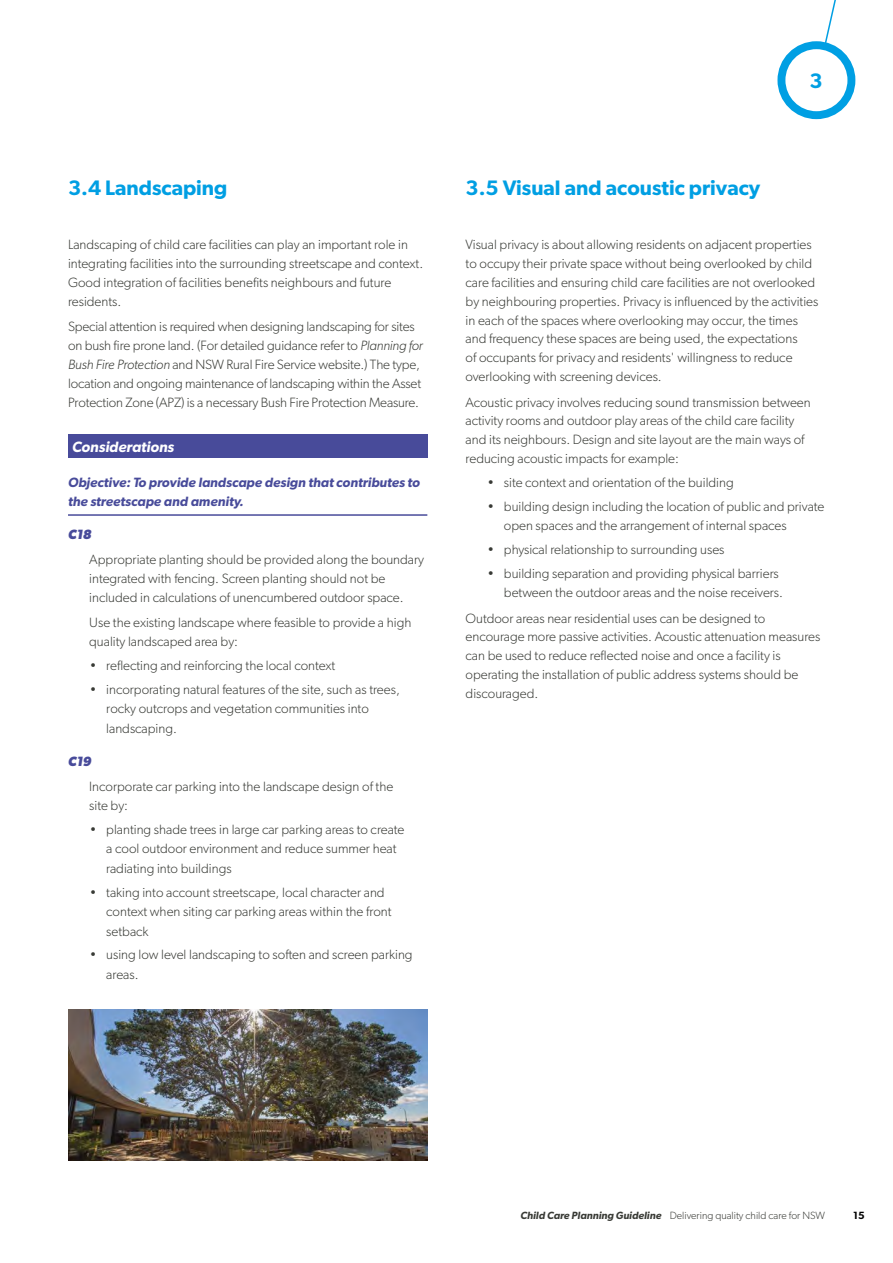
<style>
.page{position:relative;width:893px;height:1263px;background:#fff}
.page>*{position:absolute;margin:0;border:0;box-sizing:border-box;transform-origin:0 0}
.t1{font:600 21px "Gibson";color:#009fe3}
.t2{font:italic 600 15px "Gibson";color:#fff}
.t3{font:300 13.5px/18.9px "Gibson";color:#383a35}
.t4{font:italic 600 13.5px/18.9px "Gibson";color:#484b9a}
.t5{font:italic 700 13.5px "Gibson";color:#484b9a}
.t6{font:300 10.5px "Gibson";color:#383a35}
.t7{font:600 10.5px "Gibson";color:#000}
.s1{font-style:italic}
.s2{font-weight:600;font-style:italic}
</style>
<div class="page">
<svg style="left:825px;top:0;width:12px;height:47px"></svg>
<div style="left:777px;top:41px;width:78px;height:78px;border:8px solid #009fe3;border-radius:50%"></div>
<div style="left:68px;top:435px;width:359px;height:23px;background:#484b9a"></div>
<hr style="left:68px;top:514px;width:359px;height:2px;background:#484b9a">
<img style="left:68px;top:1010px;width:359px;height:151px">
<h1 class="t1" style="left:68px;top:176px;width:161px">3.4 Landscaping</h1>
<h1 class="t1" style="left:466px;top:176px;width:296px">3.5 Visual and acoustic privacy</h1>
<h1 class="t1" style="left:810px;top:68px;width:15px">3</h1>
<p class="t3" style="left:68px;top:235px;width:357px">Landscaping of child care facilities can play an important role in integrating facilities into the surrounding streetscape and context.<br>Good integration of facilities benefits neighbours and future residents.</p>
<p class="t3" style="left:68px;top:317px;width:356px">Special attention is required when designing landscaping for sites on bush fire prone land. (For detailed guidance refer to <span class="s1">Planning for Bush Fire Protection</span> and NSW Rural Fire Service website.) The type, location and ongoing maintenance of landscaping within the Asset Protection Zone (APZ) is a necessary Bush Fire Protection Measure.</p>
<p class="t2" style="left:72px;top:438px;width:103px">Considerations</p>
<p class="t4" style="left:68px;top:472px;width:353px">Objective: To provide landscape design that contributes to the streetscape and amenity.</p>
<p class="t5" style="left:68px;top:526px;width:25px">C18</p>
<p class="t3" style="left:89px;top:550px;width:336px">Appropriate planting should be provided along the boundary integrated with fencing. Screen planting should not be included in calculations of unencumbered outdoor space.</p>
<p class="t3" style="left:89px;top:613px;width:324px">Use the existing landscape where feasible to provide a high quality landscaped area by:</p>
<p class="t3" style="left:90px;top:656px;width:247px">• reflecting and reinforcing the local context</p>
<p class="t3" style="left:106px;top:679px;width:295px;line-height:19.5px;text-indent:-16px">• incorporating natural features of the site, such as trees, rocky outcrops and vegetation communities into landscaping.</p>
<p class="t5" style="left:68px;top:753px;width:25px">C19</p>
<p class="t3" style="left:89px;top:777px;width:306px">Incorporate car parking into the landscape design of the site by:</p>
<p class="t3" style="left:106px;top:819px;width:300px;line-height:19.5px;text-indent:-16px">• planting shade trees in large car parking areas to create a cool outdoor environment and reduce summer heat radiating into buildings</p>
<p class="t3" style="left:106px;top:882px;width:287px;line-height:19.5px;text-indent:-16px">• taking into account streetscape, local character and context when siting car parking areas within the front setback</p>
<p class="t3" style="left:106px;top:945px;width:308px;line-height:19.5px;text-indent:-16px">• using low level landscaping to soften and screen parking areas.</p>
<p class="t3" style="left:466px;top:235px;width:354px">Visual privacy is about allowing residents on adjacent properties to occupy their private space without being overlooked by child care facilities and ensuring child care facilities are not overlooked by neighbouring properties. Privacy is influenced by the activities in each of the spaces where overlooking may occur, the times and frequency these spaces are being used, the expectations<br>of occupants for privacy and residents' willingness to reduce overlooking with screening devices.</p>
<p class="t3" style="left:466px;top:392px;width:347px">Acoustic privacy involves reducing sound transmission between activity rooms and outdoor play areas of the child care facility and its neighbours. Design and site layout are the main ways of reducing acoustic impacts for example:</p>
<p class="t3" style="left:487px;top:473px;width:248px">• site context and orientation of the building</p>
<p class="t3" style="left:504px;top:496px;width:322px;line-height:19.5px;text-indent:-16px">• building design including the location of public and private open spaces and the arrangement of internal spaces</p>
<p class="t3" style="left:487px;top:540px;width:239px">• physical relationship to surrounding uses</p>
<p class="t3" style="left:504px;top:563px;width:280px;line-height:19.5px;text-indent:-16px">• building separation and providing physical barriers between the outdoor areas and the noise receivers.</p>
<p class="t3" style="left:466px;top:608px;width:356px">Outdoor areas near residential uses can be designed to encourage more passive activities. Acoustic attenuation measures can be used to reduce reflected noise and once a facility is operating the installation of public address systems should be discouraged.</p>
<p class="t6" style="left:521px;top:1209px;width:306px"><span class="s2">Child Care Planning Guideline</span> Delivering quality child care for NSW</p>
<p class="t7" style="left:853px;top:1209px;width:13px">15</p>
</div>
